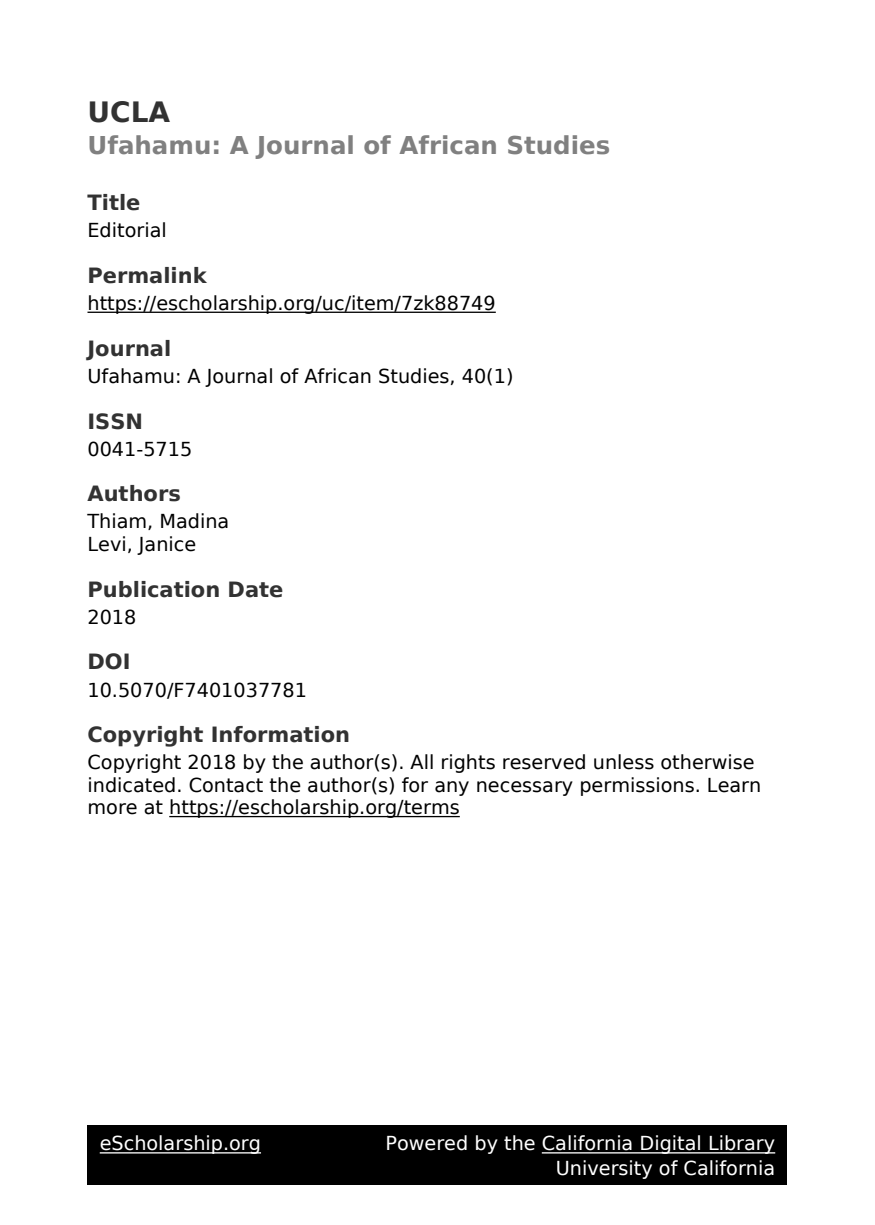
<style>
.page{position:relative;width:875px;height:1225px;background:#fff}
.page>*{position:absolute;margin:0;border:0;box-sizing:border-box;transform-origin:0 0}
.t1{font:700 28px "DejaVu Sans";color:#323232}
.t2{font:700 24.5px "DejaVu Sans";color:#808080}
.t3{font:700 21px "DejaVu Sans";color:#323232}
.t4{font:19.25px/22.4px "DejaVu Sans";color:#000}
.t5{font:19.25px/24.5px "DejaVu Sans";color:#fff;text-align:right}
</style>
<div class="page">
<hr style="left:88px;top:312px;width:408px;height:1px;background:#000">
<hr style="left:169px;top:816px;width:291px;height:1px;background:#000">
<div style="left:88px;top:1125px;width:700px;height:60px;background:#000"></div>
<hr style="left:100px;top:1152px;width:161px;height:2px;background:#fff">
<hr style="left:542px;top:1152px;width:233px;height:2px;background:#fff">
<h1 class="t1" style="left:88px;top:101px;width:84px">UCLA</h1>
<p class="t2" style="left:88px;top:136px;width:524px">Ufahamu: A Journal of African Studies</p>
<p class="t3" style="left:88px;top:194px;width:54px">Title</p>
<p class="t4" style="left:88px;top:221px;width:81px">Editorial</p>
<p class="t3" style="left:88px;top:267px;width:121px">Permalink</p>
<p class="t4" style="left:88px;top:294px;width:410px">https://escholarship.org/uc/item/7zk88749</p>
<p class="t3" style="left:88px;top:340px;width:85px">Journal</p>
<p class="t4" style="left:88px;top:367px;width:428px">Ufahamu: A Journal of African Studies, 40(1)</p>
<p class="t3" style="left:88px;top:413px;width:57px">ISSN</p>
<p class="t4" style="left:88px;top:439px;width:106px">0041-5715</p>
<p class="t3" style="left:88px;top:485px;width:95px">Authors</p>
<p class="t4" style="left:88px;top:512px;width:143px">Thiam, Madina<br>Levi, Janice</p>
<p class="t3" style="left:88px;top:581px;width:198px">Publication Date</p>
<p class="t4" style="left:88px;top:607px;width:50px">2018</p>
<p class="t3" style="left:88px;top:654px;width:45px">DOI</p>
<p class="t4" style="left:88px;top:680px;width:221px">10.5070/F7401037781</p>
<p class="t3" style="left:88px;top:726px;width:264px">Copyright Information</p>
<p class="t4" style="left:88px;top:753px;width:675px">Copyright 2018 by the author(s). All rights reserved unless otherwise indicated. Contact the author(s) for any necessary permissions. Learn more at https://escholarship.org/terms</p>
<p class="t5" style="left:100px;top:1133px;width:163px">eScholarship.org</p>
<p class="t5" style="left:385px;top:1133px;width:391px">Powered by the California Digital Library<br>University of California</p>
</div>
